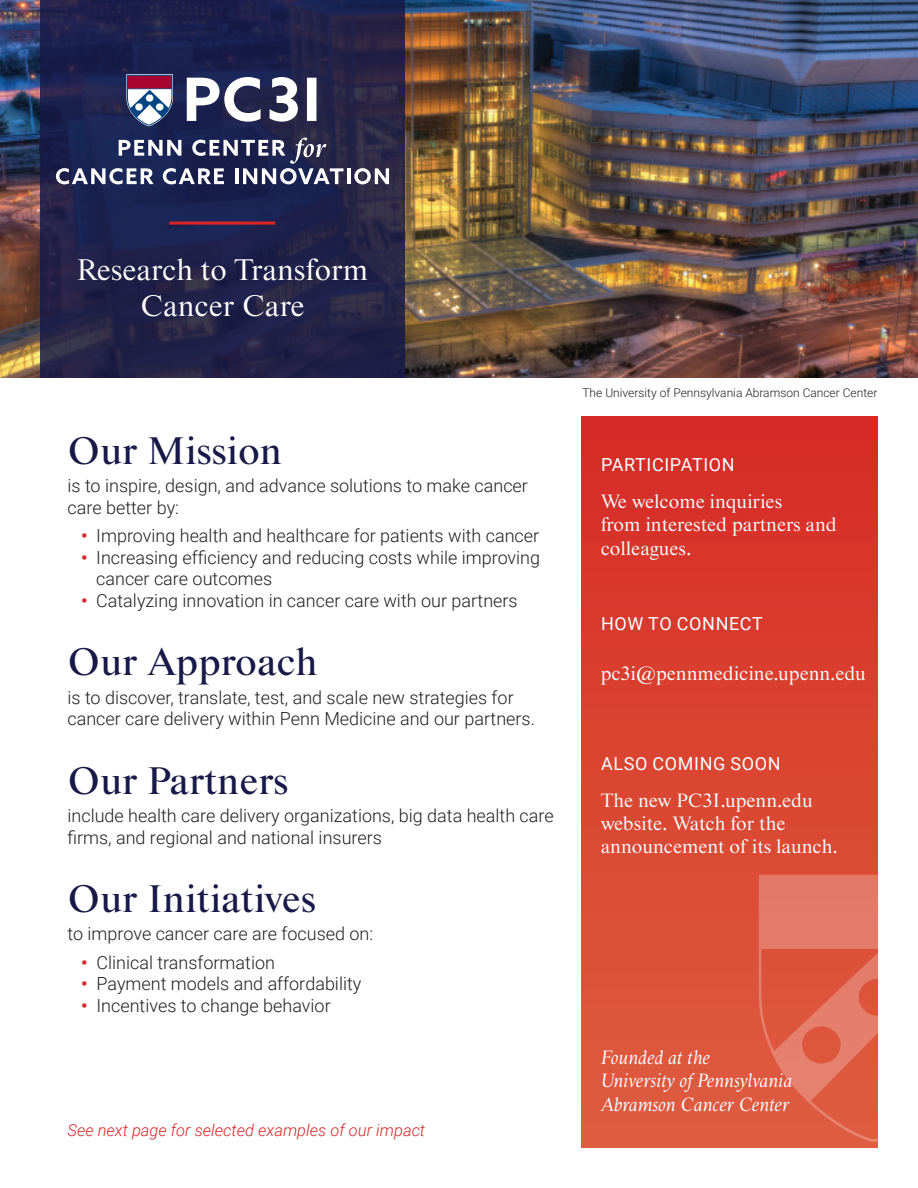
<style>
.page{position:relative;width:918px;height:1188px;background:#fff}
.page>*{position:absolute;margin:0;border:0;box-sizing:border-box;transform-origin:0 0}
.t1{font:39px "Starling";color:#171a48}
.t2{font:30.3px/36.3px "Starling";color:#fff;text-align:center}
.t3{font:19.5px/23.4px "Starling";color:#fff}
.t4{font:italic 19.5px/23.4px "Starling";color:#fff}
.t5{font:300 18px/21.6px "Roboto";color:#231f20}
.t6{font:18px "Roboto";letter-spacing:.035em;color:#fff}
.t7{font:italic 300 16.5px "Roboto";color:#d72928}
.t8{font:300 12px "Roboto";color:#231f20}
.s1{font-weight:700;color:#d72928}
</style>
<div class="page">
<div style="left:581px;top:417px;width:297px;height:731px;background:linear-gradient(to bottom,#d72b26,#de5e40)"></div>
<img style="left:0;top:0;width:918px;height:378px">
<svg style="left:40px;top:0;width:365px;height:378px;fill:#1f2248"></svg>
<hr style="left:169px;top:222px;width:106px;height:3px;background:#de2526">
<svg style="left:757px;top:873px;width:121px;height:270px"></svg>
<div style="left:759px;top:876px;width:119px;height:72px;background:#e47969"></div>
<hr style="left:347px;top:168px;width:3px;height:16px;background:#fff">
<svg style="left:354px;top:168px;width:35px;height:16px"></svg>
<svg style="left:56px;top:138px;width:287px;height:46px"></svg>
<svg style="left:187px;top:77px;width:74px;height:45px"></svg>
<svg style="left:270px;top:77px;width:28px;height:45px"></svg>
<div style="left:307px;top:78px;width:9px;height:43px;background:#fff"></div>
<svg style="left:126px;top:74px;width:47px;height:52px"></svg>
<p class="t2" style="left:77px;top:252px;width:293px">Research to Transform<br>Cancer Care</p>
<p class="t1" style="left:68px;top:428px;width:216px">Our Mission</p>
<p class="t5" style="left:68px;top:474px;width:462px">is to inspire, design, and advance solutions to make cancer care better by:</p>
<p class="t5" style="left:81px;top:524px;width:460px"><span class="s1">•</span> Improving health and healthcare for patients with cancer</p>
<p class="t5" style="left:96px;top:546px;width:445px;text-indent:-15px"><span class="s1">•</span> Increasing efficiency and reducing costs while improving cancer care outcomes</p>
<p class="t5" style="left:81px;top:589px;width:438px"><span class="s1">•</span> Catalyzing innovation in cancer care with our partners</p>
<p class="t1" style="left:68px;top:640px;width:252px">Our Approach</p>
<p class="t5" style="left:68px;top:686px;width:469px">is to discover, translate, test, and scale new strategies for cancer care delivery within Penn Medicine and our partners.</p>
<p class="t1" style="left:68px;top:758px;width:222px">Our Partners</p>
<p class="t5" style="left:68px;top:804px;width:488px">include health care delivery organizations, big data health care firms, and regional and national insurers</p>
<p class="t1" style="left:68px;top:876px;width:250px">Our Initiatives</p>
<p class="t5" style="left:68px;top:923px;width:307px">to improve cancer care are focused on:</p>
<p class="t5" style="left:81px;top:951px;width:196px"><span class="s1">•</span> Clinical transformation</p>
<p class="t5" style="left:81px;top:973px;width:282px"><span class="s1">•</span> Payment models and affordability</p>
<p class="t5" style="left:81px;top:994px;width:251px"><span class="s1">•</span> Incentives to change behavior</p>
<p class="t7" style="left:68px;top:1119px;width:359px">See next page for selected examples of our impact</p>
<p class="t8" style="left:582px;top:384px;width:296px">The University of Pennsylvania Abramson Cancer Center</p>
<p class="t6" style="left:601px;top:452px;width:135px">PARTICIPATION</p>
<p class="t3" style="left:601px;top:490px;width:238px">We welcome inquiries<br>from interested partners and colleagues.</p>
<p class="t6" style="left:601px;top:611px;width:163px">HOW TO CONNECT</p>
<p class="t3" style="left:601px;top:662px;width:267px">pc3i@pennmedicine.upenn.edu</p>
<p class="t6" style="left:601px;top:751px;width:181px">ALSO COMING SOON</p>
<p class="t3" style="left:601px;top:789px;width:239px">The new PC3I.upenn.edu website. Watch for the announcement of its launch.</p>
<p class="t4" style="left:601px;top:1046px;width:193px">Founded at the<br>University of Pennsylvania<br>Abramson Cancer Center</p>
</div>
